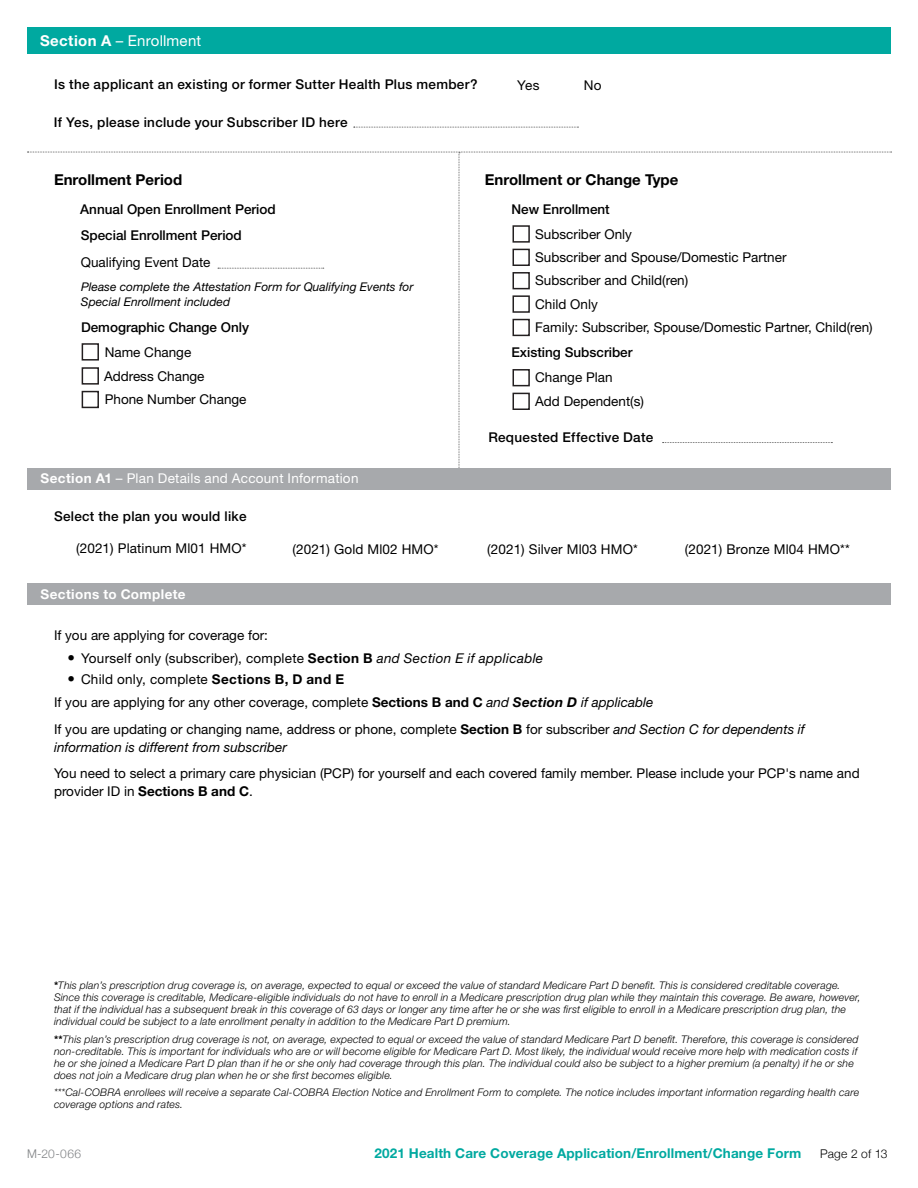
<style>
.page{position:relative;width:918px;height:1188px;background:#fff}
.page>*{position:absolute;margin:0;border:0;box-sizing:border-box;transform-origin:0 0}
.t1{font:700 15px "Helvetica Neue LT Std";color:#000}
.t2{font:15px "Helvetica Neue LT Std";letter-spacing:.015em;color:#fff}
.t3{font:13.5px/18px "Helvetica Neue LT Std";color:#000}
.t4{font:500 13.5px "Helvetica Neue LT Std";letter-spacing:.02em;color:#000}
.t5{font:500 13.5px/26.7px "Helvetica Neue LT Std";color:#000}
.t6{font:13.5px "Helvetica Neue LT Std";letter-spacing:.02em;color:#000}
.t7{font:700 13.5px "Helvetica Neue LT Std";letter-spacing:.01em;color:#00a9a0}
.t8{font:13.5px "Helvetica Neue LT Std";letter-spacing:.02em;color:#fff}
.t9{font:700 13.5px "Helvetica Neue LT Std";letter-spacing:.03em;color:#fff}
.t10{font:italic 12px/15px "Helvetica Neue LT Std";color:#000}
.t11{font:300 12px "Helvetica Neue";letter-spacing:.01em;color:#000}
.t12{font:300 12px "Helvetica Neue";color:#808285}
.t13{font:italic 300 10.5px/12px "Helvetica Neue LT Std";letter-spacing:.02em;color:#000}
.s1{font-weight:700}
.s2{font-weight:400}
.s3{font-family:"Helvetica Neue";font-weight:300;font-size:15px}
.s4{font-style:italic}
.s5{font-weight:700;font-style:italic}
.s6{font-weight:700;font-style:normal}
</style>
<div class="page">
<svg style="left:27px;top:152px;width:865px;height:316px"></svg>
<svg style="left:354px;top:127px;width:224px;height:1px"></svg>
<div style="left:27px;top:27px;width:864px;height:27px;background:#00a9a0"></div>
<div style="left:27px;top:468px;width:864px;height:21px;background:#a7a9ac"></div>
<div style="left:27px;top:583px;width:864px;height:22px;background:#a7a9ac"></div>
<div style="left:82px;top:343px;width:17px;height:18px;border:2px solid #231f20"></div>
<div style="left:82px;top:367px;width:17px;height:18px;border:2px solid #231f20"></div>
<div style="left:82px;top:391px;width:17px;height:17px;border:2px solid #231f20"></div>
<div style="left:513px;top:225px;width:17px;height:18px;border:2px solid #231f20"></div>
<div style="left:513px;top:249px;width:17px;height:17px;border:2px solid #231f20"></div>
<div style="left:513px;top:272px;width:17px;height:17px;border:2px solid #231f20"></div>
<div style="left:513px;top:295px;width:17px;height:18px;border:2px solid #231f20"></div>
<div style="left:513px;top:319px;width:17px;height:17px;border:2px solid #231f20"></div>
<div style="left:513px;top:369px;width:17px;height:17px;border:2px solid #231f20"></div>
<div style="left:513px;top:393px;width:17px;height:17px;border:2px solid #231f20"></div>
<h2 class="t2" style="left:40px;top:32px;width:163px"><span class="s1">Section A</span> Enrollment</h2>
<p class="t4" style="left:54px;top:76px;width:425px">Is the applicant an existing or former Sutter Health Plus member?</p>
<p class="t3" style="left:517px;top:76px;width:24px">Yes</p>
<p class="t3" style="left:584px;top:76px;width:19px">No</p>
<p class="t4" style="left:54px;top:114px;width:295px">If Yes, please include your Subscriber ID here</p>
<h1 class="t2" style="left:116px;top:32px;width:9px">–</h1>
<h3 class="t1" style="left:54px;top:170px;width:130px">Enrollment Period</h3>
<p class="t5" style="left:80px;top:195px;width:197px">Annual Open Enrollment Period</p>
<p class="t5" style="left:81px;top:222px;width:163px">Special Enrollment Period<br><span class="s2">Qualifying Event Date</span></p>
<p class="t10" style="left:81px;top:279px;width:334px">Please complete the Attestation Form for Qualifying Events for<br>Special Enrollment included</p>
<p class="t5" style="left:81px;top:314px;width:170px">Demographic Change Only</p>
<p class="t3" style="left:105px;top:343px;width:88px">Name Change</p>
<p class="t3" style="left:104px;top:367px;width:102px">Address Change</p>
<p class="t3" style="left:105px;top:390px;width:143px">Phone Number Change</p>
<h3 class="t1" style="left:485px;top:170px;width:195px">Enrollment or Change Type</h3>
<p class="t5" style="left:511px;top:195px;width:100px">New Enrollment</p>
<p class="t3" style="left:535px;top:225px;width:98px">Subscriber Only</p>
<p class="t3" style="left:535px;top:248px;width:253px">Subscriber and Spouse/Domestic Partner</p>
<p class="t3" style="left:535px;top:271px;width:155px">Subscriber and Child(ren)</p>
<p class="t3" style="left:535px;top:295px;width:64px">Child Only</p>
<p class="t3" style="left:535px;top:318px;width:339px">Family: Subscriber, Spouse/Domestic Partner, Child(ren)</p>
<p class="t5" style="left:511px;top:339px;width:123px">Existing Subscriber</p>
<p class="t3" style="left:535px;top:368px;width:79px">Change Plan</p>
<p class="t3" style="left:535px;top:392px;width:110px">Add Dependent(s)</p>
<p class="t4" style="left:488px;top:429px;width:166px">Requested Effective Date</p>
<h3 class="t8" style="left:40px;top:470px;width:320px"><span class="s1">Section A1</span> – Plan Details and Account Information</h3>
<p class="t4" style="left:54px;top:509px;width:194px">Select the plan you would like</p>
<p class="t3" style="left:76px;top:539px;width:172px">(2021) Platinum Ml01 HMO*</p>
<p class="t3" style="left:292px;top:540px;width:148px">(2021) Gold Ml02 HMO*</p>
<p class="t3" style="left:487px;top:540px;width:152px">(2021) Silver Ml03 HMO*</p>
<p class="t3" style="left:685px;top:540px;width:167px">(2021) Bronze Ml04 HMO**</p>
<h3 class="t9" style="left:40px;top:586px;width:147px">Sections to Complete</h3>
<p class="t3" style="left:54px;top:626px;width:216px">If you are applying for coverage for:</p>
<p class="t6" style="left:68px;top:651px;width:477px"><span class="s3">•</span> Yourself only (subscriber), complete <span class="s1">Section B</span> <span class="s4">and Section E if applicable</span></p>
<p class="t6" style="left:68px;top:671px;width:278px"><span class="s3">•</span> Child only, complete <span class="s1">Sections B, D and E</span></p>
<p class="t3" style="left:54px;top:693px;width:601px">If you are applying for any other coverage, complete <span class="s1">Sections B and C</span> <span class="s4">and</span> <span class="s5">Section D</span> <span class="s4">if applicable</span></p>
<p class="t3" style="left:54px;top:720px;width:753px">If you are updating or changing name, address or phone, complete <span class="s1">Section B</span> for subscriber <span class="s4">and Section C for dependents if information is different from subscriber</span></p>
<p class="t3" style="left:54px;top:764px;width:807px">You need to select a primary care physician (PCP) for yourself and each covered family member. Please include your PCP's name and provider ID in <span class="s1">Sections B and C</span>.</p>
<p class="t13" style="left:54px;top:980px;width:808px"><span class="s6">*</span>This plan’s prescription drug coverage is, on average, expected to equal or exceed the value of standard Medicare Part D beneft. This is considered creditable coverage.<br>Since this coverage is creditable, Medicare-eligible individuals do not have to enroll in a Medicare prescription drug plan while they maintain this coverage. Be aware, however, that if the individual has a subsequent break in this coverage of 63 days or longer any time after he or she was frst eligible to enroll in a Medicare prescription drug plan, the individual could be subject to a late enrollment penalty in addition to the Medicare Part D premium.</p>
<p class="t13" style="left:54px;top:1033px;width:806px"><span class="s6">**</span>This plan’s prescription drug coverage is not, on average, expected to equal or exceed the value of standard Medicare Part D beneft. Therefore, this coverage is considered non-creditable. This is important for individuals who are or will become eligible for Medicare Part D. Most likely, the individual would receive more help with medication costs if he or she joined a Medicare Part D plan than if he or she only had coverage through this plan. The individual could also be subject to a higher premium (a penalty) if he or she does not join a Medicare drug plan when he or she frst becomes eligible.</p>
<p class="t13" style="left:54px;top:1086px;width:807px">***Cal-COBRA enrollees will receive a separate Cal-COBRA Election Notice and Enrollment Form to complete. The notice includes important information regarding health care coverage options and rates.</p>
<p class="t12" style="left:27px;top:1144px;width:56px">M-20-066</p>
<p class="t7" style="left:374px;top:1145px;width:428px">2021 Health Care Coverage Application/Enrollment/Change Form</p>
<p class="t11" style="left:820px;top:1144px;width:69px">Page 2 of 13</p>
</div>
